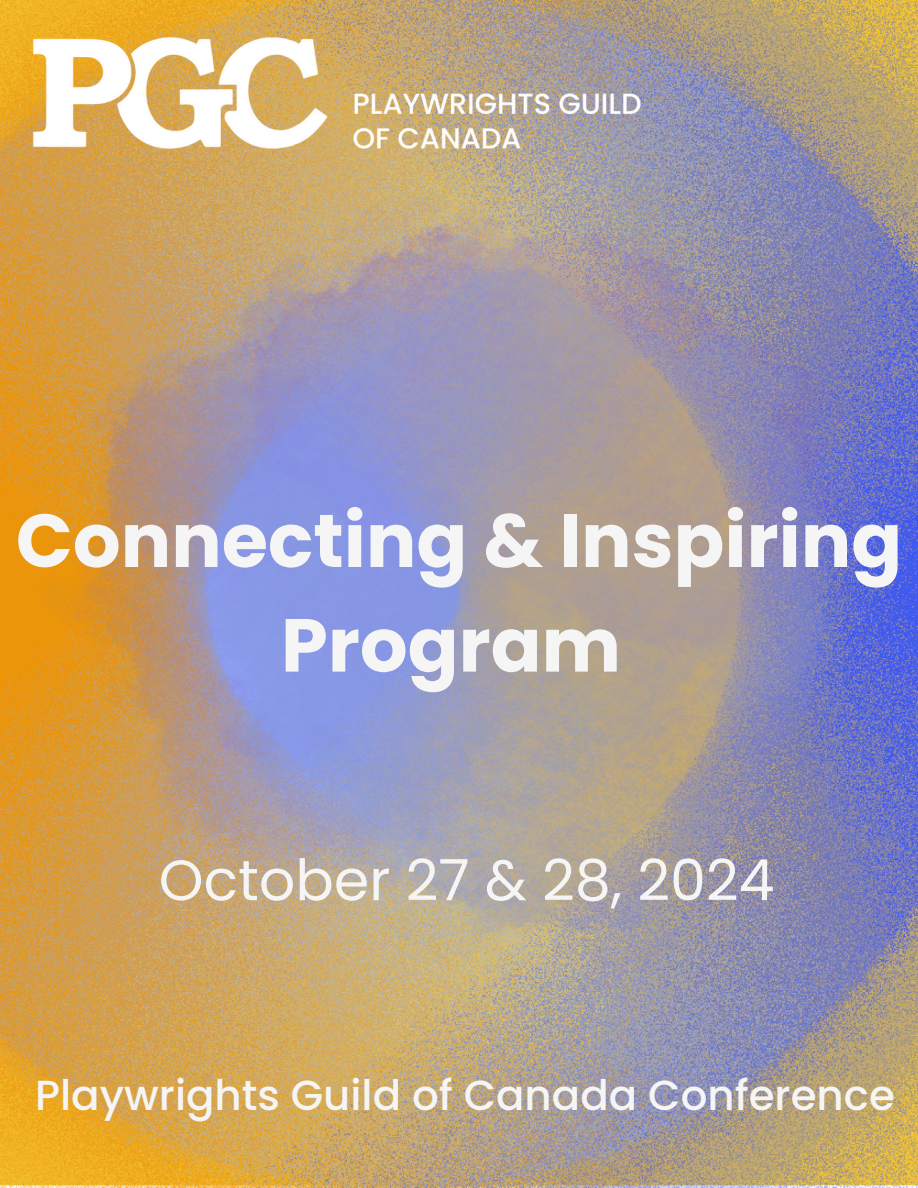
<style>
.page{position:relative;width:918px;height:1188px;background:#fff}
.page>*{position:absolute;margin:0;border:0;box-sizing:border-box;transform-origin:0 0}
.t1{font:700 75px/104.7px "Poppins";color:#f5f5f5;text-align:center}
.t2{font:57px "Poppins";color:#f5f5f5}
.t3{font:500 42px "Poppins";color:#f5f5f5}
</style>
<div class="page">
<img style="left:0;top:0;width:918px;height:1188px">
<img style="left:0;top:0;width:674px;height:186px">
<img style="left:38px;top:185px;width:842px;height:818px">
<p class="t1" style="left:16px;top:488px;width:888px">Connecting &amp; Inspiring<br>Program</p>
<p class="t2" style="left:159px;top:840px;width:617px">October 27 &amp; 28, 2024</p>
<h2 class="t3" style="left:35px;top:1066px;width:861px">Playwrights Guild of Canada Conference</h2>
</div>
